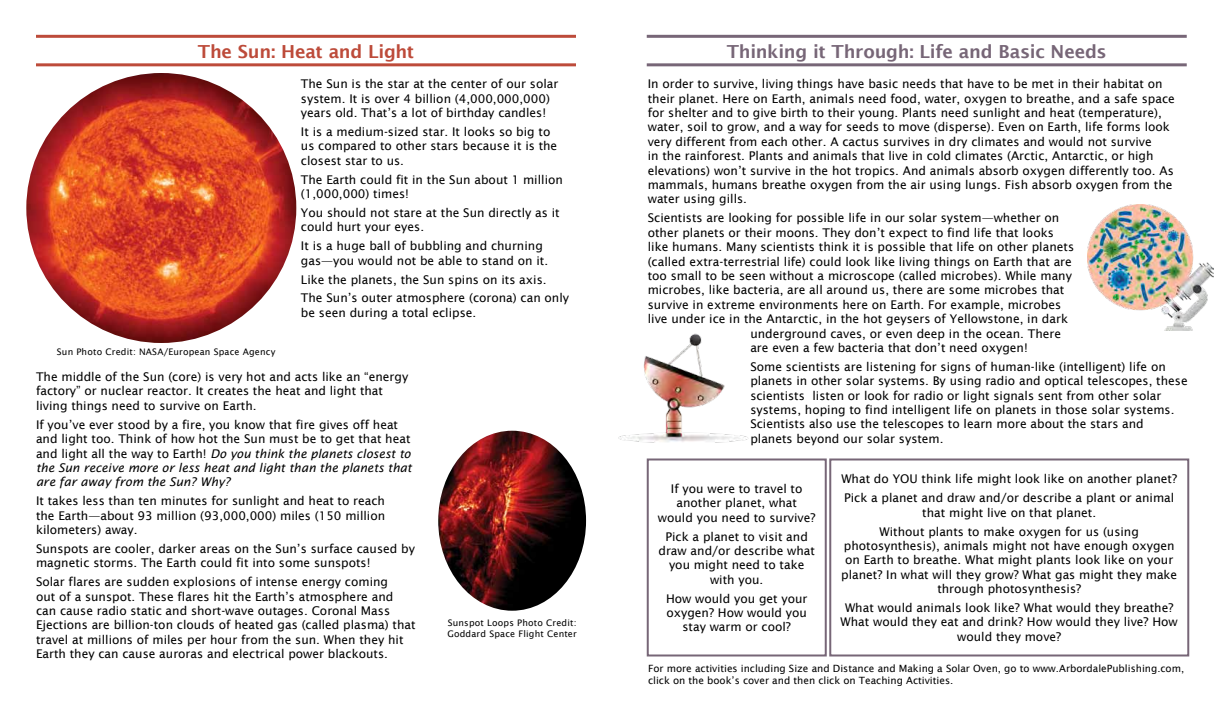
<style>
.page{position:relative;width:1224px;height:720px;background:#fff}
.page>*{position:absolute;margin:0;border:0;box-sizing:border-box;transform-origin:0 0}
.t1{font:600 18px "Lucida Sans";letter-spacing:-.015em;color:#767}
.t2{font:600 18px "Lucida Sans";letter-spacing:-.015em;color:#bd4b3a}
.t3{font:12px/14.4px "Lucida Sans";color:#000}
.t4{font:10px/12px "Lucida Sans";color:#000}
.t5{font:9px/10.8px "Lucida Sans";letter-spacing:.02em;color:#000}
.s1{font-style:italic}
</style>
<div class="page">
<img style="left:618px;top:333px;width:130px;height:109px">
<img style="left:1087px;top:204px;width:126px;height:126px">
<img style="left:438px;top:431px;width:148px;height:180px">
<img style="left:26px;top:73px;width:270px;height:270px;border-radius:135px">
<hr style="left:647px;top:63px;width:540px;height:3px;background:#767">
<hr style="left:647px;top:35px;width:540px;height:3px;background:#767">
<hr style="left:36px;top:63px;width:540px;height:3px;background:#bd4b3a">
<hr style="left:36px;top:35px;width:540px;height:3px;background:#bd4b3a">
<div style="left:829px;top:458px;width:360px;height:198px;border:2px solid #767"></div>
<div style="left:647px;top:458px;width:180px;height:198px;border:2px solid #767"></div>
<h1 class="t2" style="left:198px;top:41px;width:218px">The Sun: Heat and Light</h1>
<p class="t3" style="left:301px;top:77px;width:259px">The Sun is the star at the center of our solar system. It is over 4 billion (4,000,000,000) years old. That’s a lot of birthday candles!</p>
<p class="t3" style="left:301px;top:124px;width:258px">It is a medium-sized star. It looks so big to us compared to other stars because it is the closest star to us.</p>
<p class="t3" style="left:301px;top:172px;width:264px">The Earth could fit in the Sun about 1 million (1,000,000) times!</p>
<p class="t3" style="left:301px;top:205px;width:260px">You should not stare at the Sun directly as it could hurt your eyes.</p>
<p class="t3" style="left:301px;top:239px;width:249px">It is a huge ball of bubbling and churning gas—you would not be able to stand on it.</p>
<p class="t3" style="left:301px;top:270px;width:270px;line-height:18.9px">Like the planets, the Sun spins on its axis.<br>The Sun’s outer atmosphere (corona) can only</p>
<p class="t3" style="left:301px;top:305px;width:177px">be seen during a total eclipse.</p>
<p class="t5" style="left:57px;top:346px;width:220px">Sun Photo Credit: NASA/European Space Agency</p>
<p class="t3" style="left:36px;top:370px;width:374px">The middle of the Sun (core) is very hot and acts like an “energy factory” or nuclear reactor. It creates the heat and light that living things need to survive on Earth.</p>
<p class="t3" style="left:36px;top:417px;width:377px">If you’ve ever stood by a fire, you know that fire gives off heat and light too. Think of how hot the Sun must be to get that heat and light all the way to Earth! <span class="s1">Do you think the planets closest to the Sun receive more or less heat and light than the planets that are far away from the Sun? Why?</span></p>
<p class="t3" style="left:36px;top:494px;width:351px;text-align:justify">It takes less than ten minutes for sunlight and heat to reach the Earth—about 93 million (93,000,000) miles (150 million kilometers) away.</p>
<p class="t3" style="left:36px;top:541px;width:380px">Sunspots are cooler, darker areas on the Sun’s surface caused by magnetic storms. The Earth could fit into some sunspots!</p>
<p class="t3" style="left:36px;top:575px;width:381px">Solar flares are sudden explosions of intense energy coming<br>out of a sunspot. These flares hit the Earth’s atmosphere and can cause radio static and short-wave outages. Coronal Mass Ejections are billion-ton clouds of heated gas (called plasma) that travel at millions of miles per hour from the sun. When they hit Earth they can cause auroras and electrical power blackouts.</p>
<p class="t5" style="left:447px;top:618px;width:131px">Sunspot Loops Photo Credit:<br>Goddard Space Flight Center</p>
<h1 class="t1" style="left:727px;top:41px;width:382px">Thinking it Through: Life and Basic Needs</h1>
<p class="t3" style="left:648px;top:77px;width:529px">In order to survive, living things have basic needs that have to be met in their habitat on their planet. Here on Earth, animals need food, water, oxygen to breathe, and a safe space for shelter and to give birth to their young. Plants need sunlight and heat (temperature), water, soil to grow, and a way for seeds to move (disperse). Even on Earth, life forms look very different from each other. A cactus survives in dry climates and would not survive<br>in the rainforest. Plants and animals that live in cold climates (Arctic, Antarctic, or high elevations) won’t survive in the hot tropics. And animals absorb oxygen differently too. As mammals, humans breathe oxygen from the air using lungs. Fish absorb oxygen from the water using gills.</p>
<p class="t3" style="left:648px;top:211px;width:413px">Scientists are looking for possible life in our solar system—whether on</p>
<p class="t3" style="left:648px;top:225px;width:408px">other planets or their moons. They don’t expect to find life that looks</p>
<p class="t3" style="left:648px;top:240px;width:428px">like humans. Many scientists think it is possible that life on other planets</p>
<p class="t3" style="left:648px;top:254px;width:426px">(called extra-terrestrial life) could look like living things on Earth that are</p>
<p class="t3" style="left:648px;top:268px;width:426px">too small to be seen without a microscope (called microbes). While many</p>
<p class="t3" style="left:648px;top:283px;width:418px">microbes, like bacteria, are all around us, there are some microbes that</p>
<p class="t3" style="left:648px;top:297px;width:415px">survive in extreme environments here on Earth. For example, microbes</p>
<p class="t3" style="left:648px;top:312px;width:422px">live under ice in the Antarctic, in the hot geysers of Yellowstone, in dark</p>
<p class="t3" style="left:750px;top:326px;width:312px">underground caves, or even deep in the ocean. There</p>
<p class="t3" style="left:750px;top:340px;width:279px">are even a few bacteria that don’t need oxygen!</p>
<p class="t3" style="left:750px;top:359px;width:439px">Some scientists are listening for signs of human-like (intelligent) life on planets in other solar systems. By using radio and optical telescopes, these scientists listen or look for radio or light signals sent from other solar systems, hoping to find intelligent life on planets in those solar systems.<br>Scientists also use the telescopes to learn more about the stars and planets beyond our solar system.</p>
<p class="t3" style="left:658px;top:481px;width:159px;text-align:center">If you were to travel to another planet, what would you need to survive?</p>
<p class="t3" style="left:659px;top:529px;width:158px;text-align:center">Pick a planet to visit and draw and/or describe what you might need to take with you.</p>
<p class="t3" style="left:666px;top:591px;width:143px;text-align:center">How would you get your oxygen? How would you stay warm or cool?</p>
<p class="t3" style="left:841px;top:470px;width:337px;line-height:18.9px">What do YOU think life might look like on another planet?<br>Pick a planet and draw and/or describe a plant or animal</p>
<p class="t3" style="left:880px;top:503px;width:261px;line-height:18.9px;text-align:center">that might live on that planet.<br>Without plants to make oxygen for us (using</p>
<p class="t3" style="left:841px;top:538px;width:338px;text-align:center">photosynthesis), animals might not have enough oxygen on Earth to breathe. What might plants look like on your planet? In what will they grow? What gas might they make through photosynthesis?</p>
<p class="t3" style="left:841px;top:601px;width:339px;text-align:center">What would animals look like? What would they breathe?<br>What would they eat and drink? How would they live? How would they move?</p>
<p class="t4" style="left:648px;top:662px;width:538px">For more activities including Size and Distance and Making a Solar Oven, go to www.ArbordalePublishing.com, click on the book’s cover and then click on Teaching Activities.</p>
</div>
